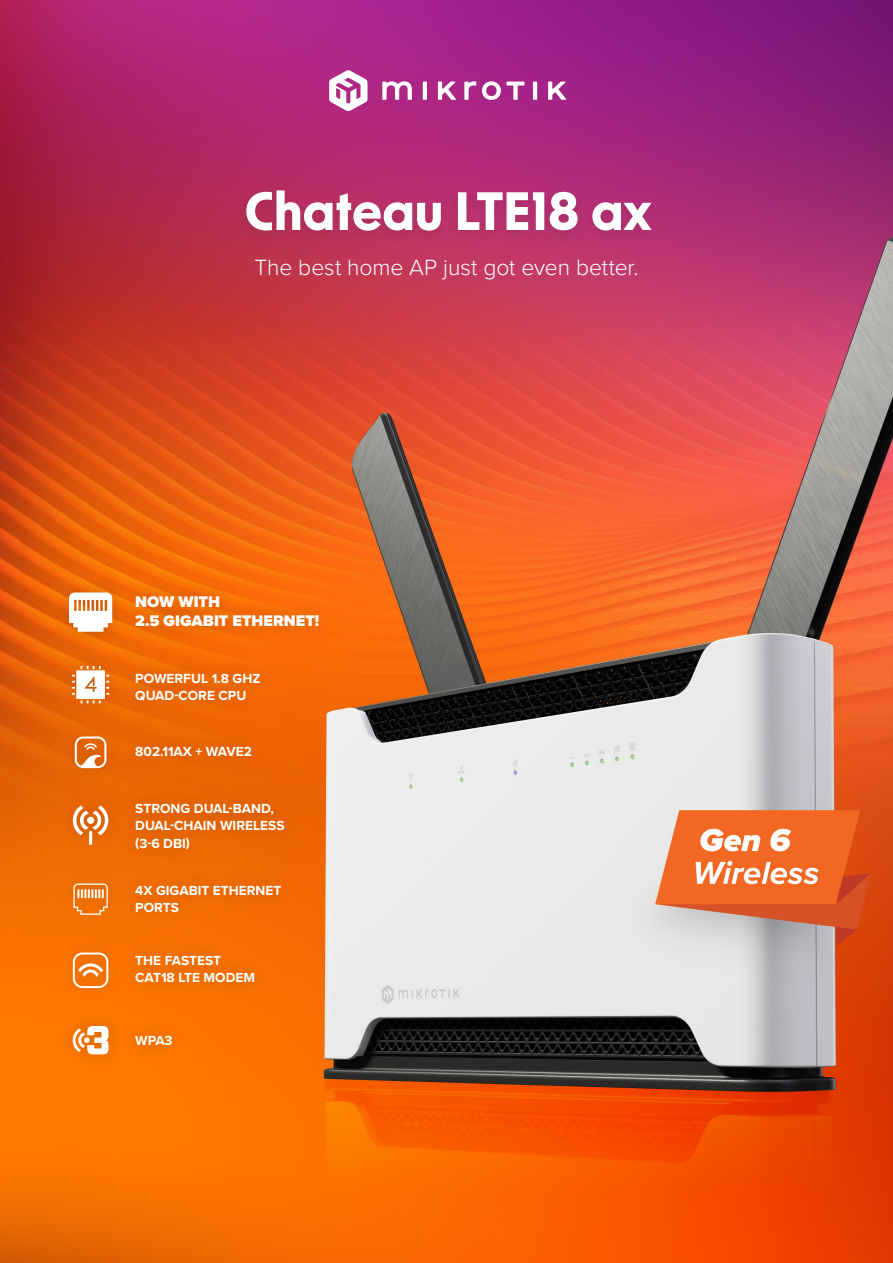
<style>
.page{position:relative;width:893px;height:1263px;background:#fff}
.page>*{position:absolute;margin:0;border:0;box-sizing:border-box;transform-origin:0 0}
.t1{font:700 51.15px "New Order";letter-spacing:-.01em;color:#fff}
.Teksts{font:300 22.95px "Proxima Nova";letter-spacing:-.005em;color:#fff}
.Teksts-2{font:900 15.9px "Proxima Nova";color:#fff}
.Teksts-3{font:700 13.65px/17.1px "Proxima Nova";color:#fff}
</style>
<div class="page">
<img style="left:0;top:0;width:893px;height:1263px">
<svg style="left:382px;top:81px;width:184px;height:19px"></svg>
<svg style="left:329px;top:70px;width:38px;height:41px"></svg>
<div style="left:238px;top:188px;width:421px;height:57px;background:#231f20;opacity:.1"></div>
<div style="left:122px;top:580px;width:211px;height:62px;background:#231f20;opacity:.2"></div>
<div style="left:121px;top:659px;width:153px;height:55px;background:#ec6604"></div>
<div style="left:121px;top:732px;width:144px;height:40px;background:#e96303"></div>
<div style="left:121px;top:789px;width:177px;height:74px;background:#e86403"></div>
<div style="left:121px;top:871px;width:173px;height:55px;background:#f06b02"></div>
<div style="left:122px;top:941px;width:147px;height:56px;background:#f46f01"></div>
<div style="left:122px;top:1021px;width:65px;height:39px;background:#fb7400"></div>
<div style="left:58px;top:1011px;width:65px;height:58px;background:#fc7501"></div>
<svg style="left:72px;top:1026px;width:36px;height:28px"></svg>
<div style="left:58px;top:868px;width:65px;height:62px;background:#f36e01"></div>
<svg style="left:73px;top:883px;width:35px;height:32px"></svg>
<div style="left:58px;top:792px;width:65px;height:66px;background:#eb6703"></div>
<svg style="left:72px;top:805px;width:37px;height:40px"></svg>
<div style="left:60px;top:721px;width:62px;height:62px;background:#e86404"></div>
<svg style="left:75px;top:736px;width:31px;height:32px"></svg>
<div style="left:58px;top:652px;width:66px;height:66px;background:#231f20;opacity:.2"></div>
<svg style="left:72px;top:666px;width:37px;height:37px"></svg>
<div style="left:54px;top:577px;width:74px;height:70px;background:#231f20;opacity:.2"></div>
<svg style="left:69px;top:592px;width:43px;height:40px"></svg>
<div style="left:58px;top:937px;width:65px;height:66px;background:#f97300"></div>
<svg style="left:73px;top:952px;width:35px;height:36px"></svg>
<p class="t1" style="left:244px;top:178px;width:409px">Chateau LTE18 ax</p>
<p class="Teksts" style="left:254px;top:250px;width:386px">The best home AP just got even better.</p>
<p class="Teksts-2" style="left:135px;top:589px;width:86px">NOW WITH</p>
<p class="Teksts-2" style="left:135px;top:609px;width:185px">2.5 GIGABIT ETHERNET!</p>
<p class="Teksts-3" style="left:135px;top:669px;width:127px">POWERFUL 1.8 GHZ<br>QUAD-CORE CPU</p>
<p class="Teksts-3" style="left:135px;top:743px;width:118px">802.11AX + WAVE2</p>
<p class="Teksts-3" style="left:135px;top:800px;width:151px">STRONG DUAL-BAND,<br>DUAL-CHAIN WIRELESS (3-6 DBI)</p>
<p class="Teksts-3" style="left:135px;top:882px;width:148px">4X GIGABIT ETHERNET<br>PORTS</p>
<p class="Teksts-3" style="left:135px;top:951px;width:87px">THE FASTEST</p>
<p class="Teksts-3" style="left:135px;top:968px;width:121px">CAT18 LTE MODEM</p>
<p class="Teksts-3" style="left:135px;top:1031px;width:39px">WPA3</p>
</div>
